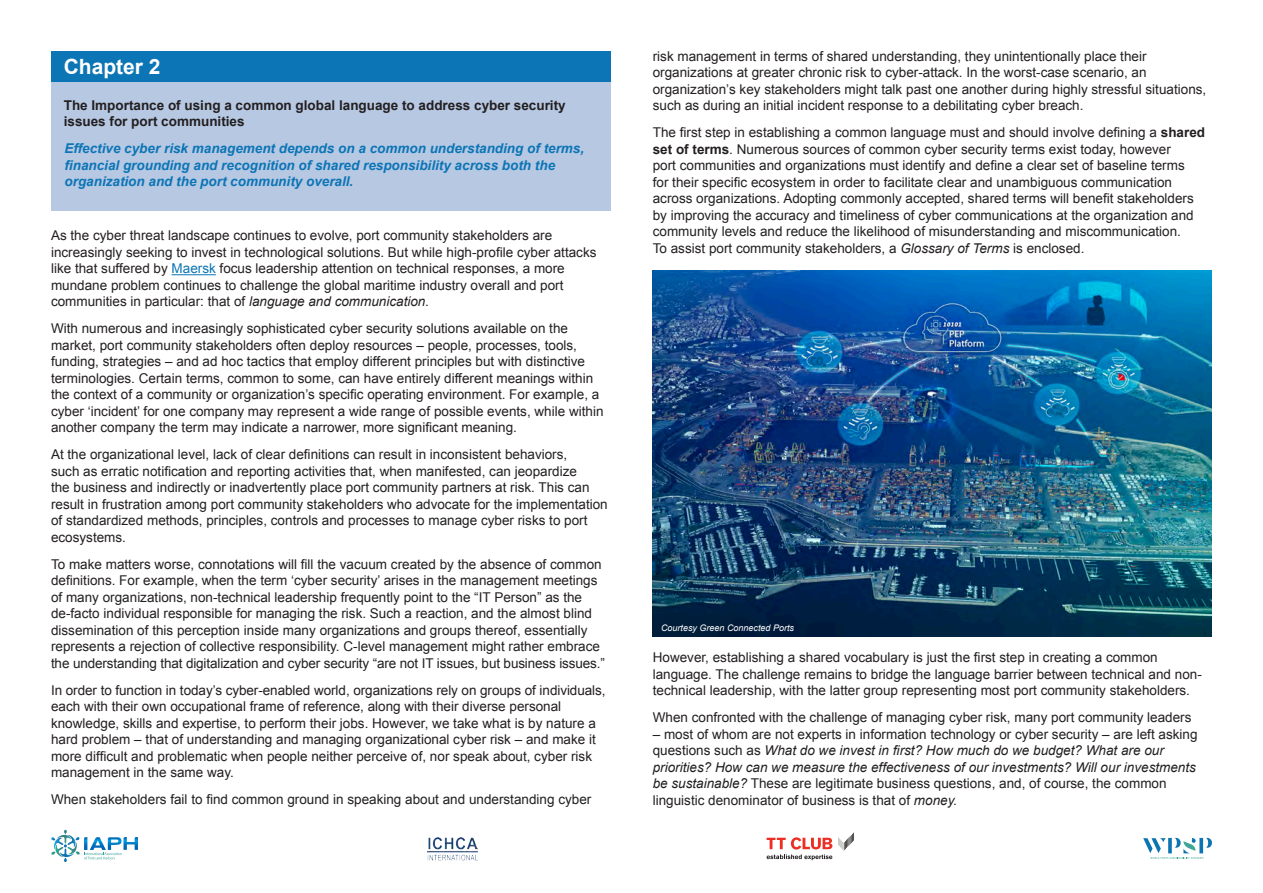
<style>
.page{position:relative;width:1263px;height:893px;background:#fff}
.page>*{position:absolute;margin:0;border:0;box-sizing:border-box;transform-origin:0 0}
.t1{font:700 21px "Arial";color:#fff}
.t2{font:13.5px/16.5px "Arial";color:#231f20}
.t3{font:italic 700 13.5px/16.5px "Arial";color:#0c75b5}
.t4{font:700 13.5px/16.5px "Arial";color:#231f20}
.t5{font:italic 9px "Arial";color:#fff}
.s1{color:#0c75b5}
.s2{font-style:italic}
.s3{font-weight:700}
</style>
<div class="page">
<div style="left:51px;top:79px;width:559px;height:131px;background:#b7c8e3"></div>
<div style="left:51px;top:51px;width:559px;height:31px;background:#0c75b5"></div>
<hr style="left:172px;top:274px;width:44px;height:1px;background:#0c75b5">
<img style="left:653px;top:270px;width:559px;height:366px">
<svg style="left:1143px;top:838px;width:69px;height:21px"></svg>
<svg style="left:51px;top:830px;width:87px;height:32px"></svg>
<img style="left:427px;top:837px;width:50px;height:23px">
<svg style="left:838px;top:832px;width:16px;height:19px"></svg>
<svg style="left:767px;top:837px;width:65px;height:23px"></svg>
<p class="t1" style="left:64px;top:53px;width:98px">Chapter 2</p>
<p class="t4" style="left:64px;top:97px;width:503px">The Importance of using a common global language to address cyber security issues for port communities</p>
<p class="t3" style="left:65px;top:141px;width:521px">Effective cyber risk management depends on a common understanding of terms, financial grounding and recognition of shared responsibility across both the organization and the port community overall.</p>
<p class="t2" style="left:51px;top:227px;width:547px">As the cyber threat landscape continues to evolve, port community stakeholders are increasingly seeking to invest in technological solutions. But while high-profile cyber attacks like that suffered by <span class="s1">Maersk</span> focus leadership attention on technical responses, a more mundane problem continues to challenge the global maritime industry overall and port communities in particular: that of <span class="s2">language and communication.</span></p>
<p class="t2" style="left:51px;top:320px;width:554px">With numerous and increasingly sophisticated cyber security solutions available on the market, port community stakeholders often deploy resources – people, processes, tools, funding, strategies – and ad hoc tactics that employ different principles but with distinctive terminologies. Certain terms, common to some, can have entirely different meanings within the context of a community or organization’s specific operating environment. For example, a cyber ‘incident’ for one company may represent a wide range of possible events, while within another company the term may indicate a narrower, more significant meaning.</p>
<p class="t2" style="left:51px;top:446px;width:558px">At the organizational level, lack of clear definitions can result in inconsistent behaviors,<br>such as erratic notification and reporting activities that, when manifested, can jeopardize<br>the business and indirectly or inadvertently place port community partners at risk. This can result in frustration among port community stakeholders who advocate for the implementation of standardized methods, principles, controls and processes to manage cyber risks to port ecosystems.</p>
<p class="t2" style="left:51px;top:556px;width:555px">To make matters worse, connotations will fill the vacuum created by the absence of common definitions. For example, when the term ‘cyber security’ arises in the management meetings of many organizations, non-technical leadership frequently point to the “IT Person” as the de-facto individual responsible for managing the risk. Such a reaction, and the almost blind dissemination of this perception inside many organizations and groups thereof, essentially represents a rejection of collective responsibility. C-level management might rather embrace the understanding that digitalization and cyber security “are not IT issues, but business issues.”</p>
<p class="t2" style="left:51px;top:682px;width:556px">In order to function in today’s cyber-enabled world, organizations rely on groups of individuals, each with their own occupational frame of reference, along with their diverse personal knowledge, skills and expertise, to perform their jobs. However, we take what is by nature a hard problem – that of understanding and managing organizational cyber risk – and make it more difficult and problematic when people neither perceive of, nor speak about, cyber risk management in the same way.</p>
<p class="t2" style="left:51px;top:791px;width:542px">When stakeholders fail to find common ground in speaking about and understanding cyber</p>
<p class="t2" style="left:653px;top:48px;width:555px">risk management in terms of shared understanding, they unintentionally place their organizations at greater chronic risk to cyber-attack. In the worst-case scenario, an organization’s key stakeholders might talk past one another during highly stressful situations, such as during an initial incident response to a debilitating cyber breach.</p>
<p class="t2" style="left:653px;top:124px;width:554px">The first step in establishing a common language must and should involve defining a <span class="s3">shared set of terms</span>. Numerous sources of common cyber security terms exist today, however<br>port communities and organizations must identify and define a clear set of baseline terms<br>for their specific ecosystem in order to facilitate clear and unambiguous communication across organizations. Adopting commonly accepted, shared terms will benefit stakeholders by improving the accuracy and timeliness of cyber communications at the organization and community levels and reduce the likelihood of misunderstanding and miscommunication.</p>
<p class="t2" style="left:653px;top:240px;width:433px">To assist port community stakeholders, a <span class="s2">Glossary of Terms</span> is enclosed.</p>
<p class="t5" style="left:661px;top:622px;width:135px">Courtesy Green Connected Ports</p>
<p class="t2" style="left:653px;top:649px;width:551px">However, establishing a shared vocabulary is just the first step in creating a common language. The challenge remains to bridge the language barrier between technical and non&shy;technical leadership, with the latter group representing most port community stakeholders.</p>
<p class="t2" style="left:653px;top:709px;width:540px">When confronted with the challenge of managing cyber risk, many port community leaders</p>
<p class="t2" style="left:653px;top:726px;width:546px">– most of whom are not experts in information technology or cyber security – are left asking questions such as <span class="s2">What do we invest in first? How much do we budget? What are our priorities? How can we measure the effectiveness of our investments? Will our investments be sustainable?</span> These are legitimate business questions, and, of course, the common linguistic denominator of business is that of <span class="s2">money.</span></p>
</div>
